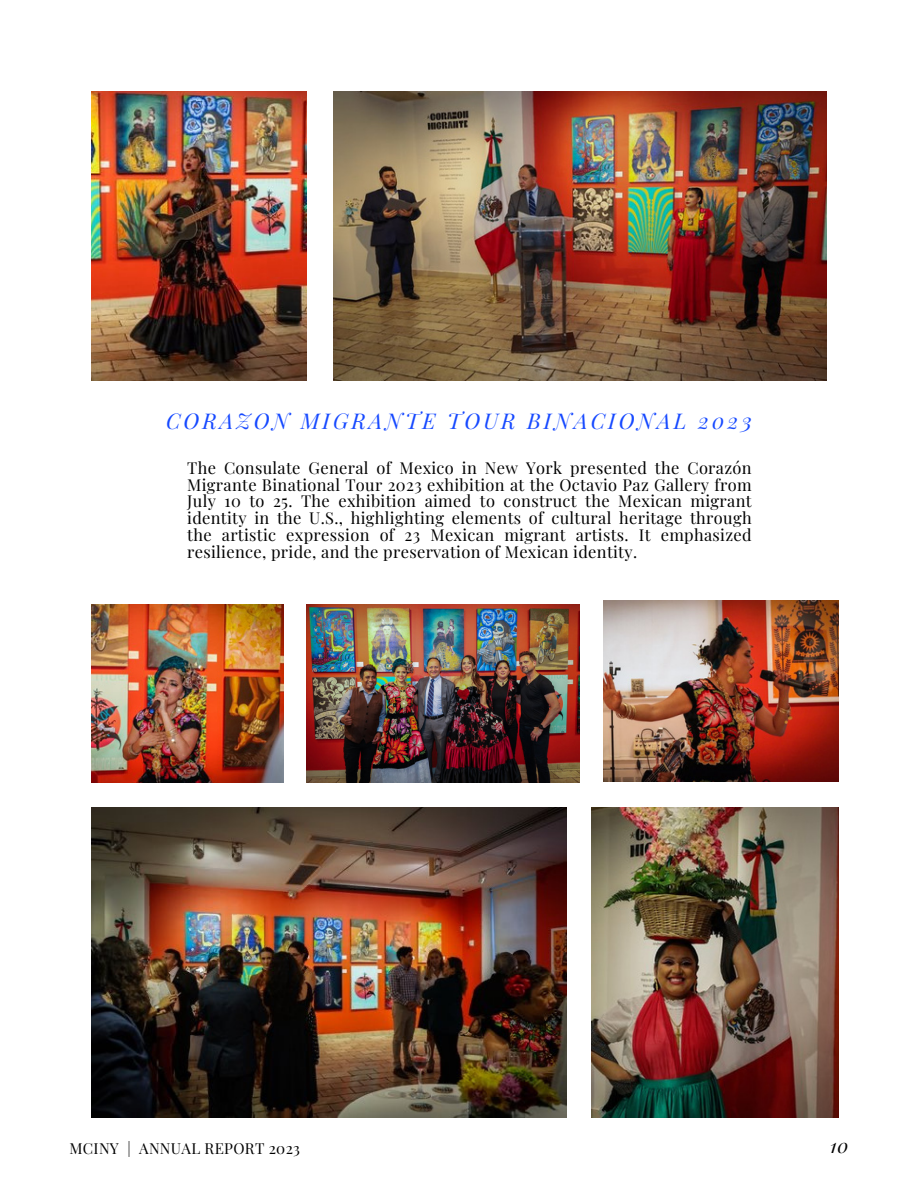
<style>
.page{position:relative;width:918px;height:1188px;background:#fff}
.page>*{position:absolute;margin:0;border:0;box-sizing:border-box;transform-origin:0 0}
.t1{font:italic 21.75px "Playfair Display";letter-spacing:.14em;color:#1649ff}
.t2{font:italic 19.35px "Playfair Display";color:#000}
.t3{font:16.35px/16.8px "Playfair Display";letter-spacing:.02em;color:#000;text-align:justify}
.t4{font:15.15px "Playfair Display";letter-spacing:.02em;color:#000}
</style>
<div class="page">
<img style="left:92px;top:604px;width:191px;height:178px">
<img style="left:306px;top:604px;width:274px;height:178px">
<img style="left:592px;top:808px;width:246px;height:309px">
<img style="left:92px;top:92px;width:215px;height:289px">
<img style="left:92px;top:808px;width:475px;height:309px">
<img style="left:333px;top:92px;width:493px;height:289px">
<img style="left:604px;top:601px;width:235px;height:181px">
<h2 class="t1" style="left:166px;top:405px;width:587px">CORAZON MIGRANTE TOUR BINACIONAL 2023</h2>
<p class="t3" style="left:187px;top:458px;width:566px">The Consulate General of Mexico in New York presented the Corazón Migrante Binational Tour 2023 exhibition at the Octavio Paz Gallery from July 10 to 25. The exhibition aimed to construct the Mexican migrant identity in the U.S., highlighting elements of cultural heritage through the artistic expression of 23 Mexican migrant artists. It emphasized resilience, pride, and the preservation of Mexican identity.</p>
<p class="t4" style="left:69px;top:1138px;width:232px">MCINY | ANNUAL REPORT 2023</p>
<p class="t2" style="left:830px;top:1132px;width:20px">10</p>
</div>
